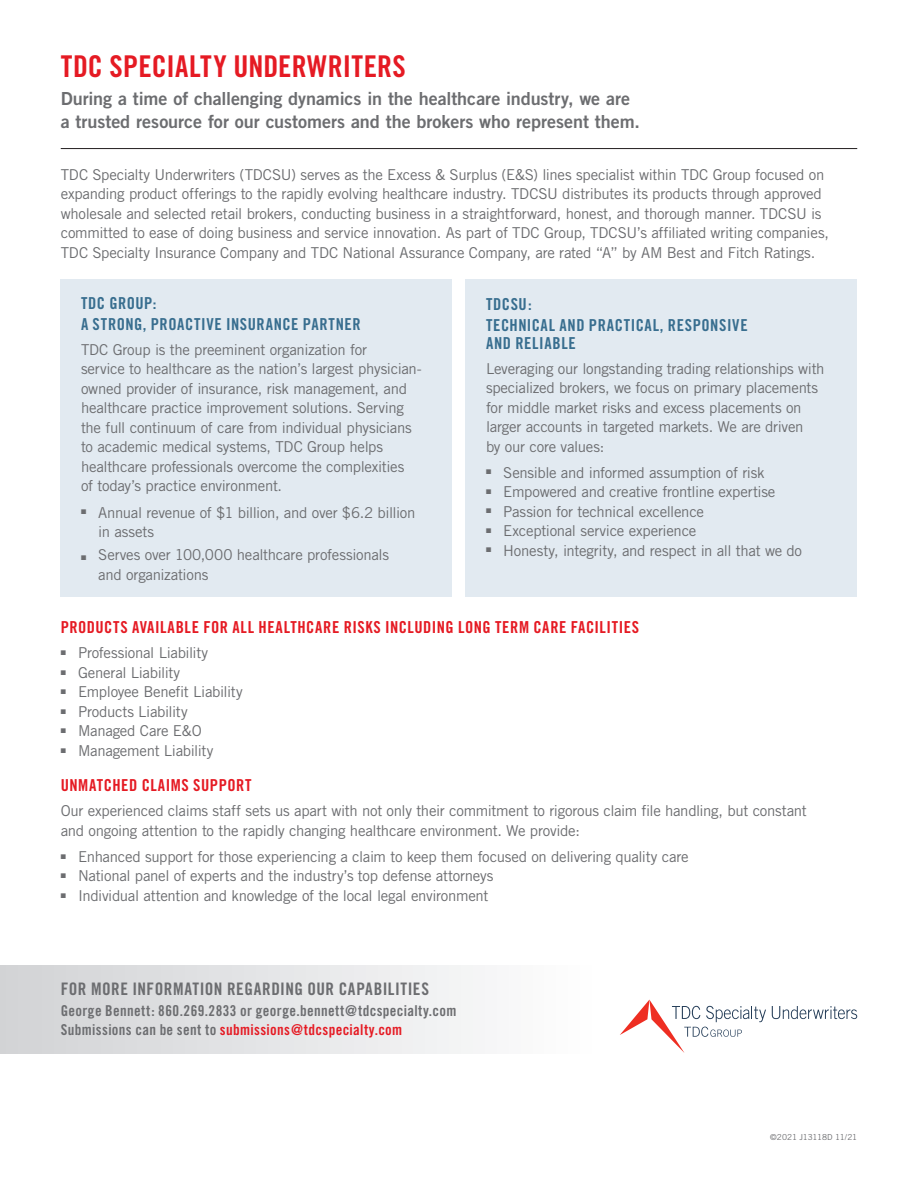
<style>
.page{position:relative;width:918px;height:1188px;background:#fff}
.page>*{position:absolute;margin:0;border:0;box-sizing:border-box;transform-origin:0 0}
.t1{font:30px "Trade Gothic Bold Cond Twenty";letter-spacing:.01em;color:#e51a23}
.t2{font:18px/22.5px "Trade Gothic Bold Two";letter-spacing:-.005em;color:#6c6d70}
.t3{font:17.25px "Trade Gothic Bold Cond Twenty";letter-spacing:.03em;color:#6c6d70}
.t4{font:16.5px/21px "Trade Gothic Bold Cond Twenty";letter-spacing:.035em;color:#386e8f}
.t5{font:16.5px "Trade Gothic Bold Cond Twenty";letter-spacing:.035em;color:#e51a23}
.t6{font:15px/19.5px "Trade Gothic";letter-spacing:-.02em;color:#6c6d70}
.t7{font:15px/19.5px "Trade Gothic Bold Cond Twenty";letter-spacing:.02em;color:#6c6d70}
.t8{font:8.25px "Trade Gothic";letter-spacing:-.03em;color:#6c6d70}
.s1{color:#e51a23}
</style>
<div class="page">
<div style="left:0;top:965px;width:594px;height:88px;background:linear-gradient(to right,#d1d2d5,#fefefe)"></div>
<div style="left:466px;top:280px;width:391px;height:317px;background:#e2eaf1"></div>
<div style="left:61px;top:280px;width:391px;height:317px;background:#e2eaf1"></div>
<hr style="left:61px;top:148px;width:796px;height:1px;background:#231f20">
<svg style="left:772px;top:1006px;width:85px;height:13px"></svg>
<svg style="left:620px;top:1000px;width:146px;height:53px"></svg>
<h1 class="t1" style="left:61px;top:48px;width:347px">TDC SPECIALTY UNDERWRITERS</h1>
<p class="t2" style="left:61px;top:87px;width:581px">During a time of challenging dynamics in the healthcare industry, we are a trusted resource for our customers and the brokers who represent them.</p>
<p class="t6" style="left:61px;top:164px;width:770px">TDC Specialty Underwriters (TDCSU) serves as the Excess &amp; Surplus (E&amp;S) lines specialist within TDC Group focused on expanding product offerings to the rapidly evolving healthcare industry. TDCSU distributes its products through approved wholesale and selected retail brokers, conducting business in a straightforward, honest, and thorough manner. TDCSU is committed to ease of doing business and service innovation. As part of TDC Group, TDCSU’s affiliated writing companies, TDC Specialty Insurance Company and TDC National Assurance Company, are rated “A” by AM Best and Fitch Ratings.</p>
<p class="t4" style="left:81px;top:292px;width:281px">TDC GROUP:<br>A STRONG, PROACTIVE INSURANCE PARTNER</p>
<p class="t6" style="left:81px;top:340px;width:342px">TDC Group is the preeminent organization for<br>service to healthcare as the nation’s largest physician&shy;owned provider of insurance, risk management, and healthcare practice improvement solutions. Serving the full continuum of care from individual physicians to academic medical systems, TDC Group helps healthcare professionals overcome the complexities<br>of today’s practice environment.</p>
<p class="t6" style="left:98px;top:502px;width:319px;text-indent:-17px">■ Annual revenue of $1 billion, and over $6.2 billion in assets</p>
<p class="t6" style="left:98px;top:545px;width:292px;text-indent:-17px">■ Serves over 100,000 healthcare professionals and organizations</p>
<p class="t4" style="left:486px;top:293px;width:263px">TDCSU:<br>TECHNICAL AND PRACTICAL, RESPONSIVE</p>
<p class="t4" style="left:486px;top:332px;width:91px">AND RELIABLE</p>
<p class="t6" style="left:486px;top:358px;width:340px">Leveraging our longstanding trading relationships with specialized brokers, we focus on primary placements for middle market risks and excess placements on larger accounts in targeted markets. We are driven<br>by our core values:</p>
<p class="t6" style="left:486px;top:463px;width:280px">■ Sensible and informed assumption of risk</p>
<p class="t6" style="left:486px;top:482px;width:291px">■ Empowered and creative frontline expertise</p>
<p class="t6" style="left:486px;top:502px;width:220px">■ Passion for technical excellence</p>
<p class="t6" style="left:486px;top:521px;width:212px">■ Exceptional service experience</p>
<p class="t6" style="left:486px;top:541px;width:318px">■ Honesty, integrity, and respect in all that we do</p>
<p class="t5" style="left:61px;top:617px;width:580px">PRODUCTS AVAILABLE FOR ALL HEALTHCARE RISKS INCLUDING LONG TERM CARE FACILITIES</p>
<p class="t6" style="left:61px;top:643px;width:149px">■ Professional Liability</p>
<p class="t6" style="left:61px;top:662px;width:121px">■ General Liability</p>
<p class="t6" style="left:61px;top:682px;width:183px">■ Employee Benefit Liability</p>
<p class="t6" style="left:61px;top:701px;width:128px">■ Products Liability</p>
<p class="t6" style="left:61px;top:721px;width:142px">■ Managed Care E&amp;O</p>
<p class="t6" style="left:61px;top:740px;width:154px">■ Management Liability</p>
<p class="t5" style="left:61px;top:775px;width:192px">UNMATCHED CLAIMS SUPPORT</p>
<p class="t6" style="left:61px;top:801px;width:748px">Our experienced claims staff sets us apart with not only their commitment to rigorous claim file handling, but constant and ongoing attention to the rapidly changing healthcare environment. We provide:</p>
<p class="t6" style="left:61px;top:847px;width:629px">■ Enhanced support for those experiencing a claim to keep them focused on delivering quality care</p>
<p class="t6" style="left:61px;top:866px;width:434px">■ National panel of experts and the industry’s top defense attorneys</p>
<p class="t6" style="left:61px;top:886px;width:429px">■ Individual attention and knowledge of the local legal environment</p>
<p class="t3" style="left:61px;top:978px;width:370px">FOR MORE INFORMATION REGARDING OUR CAPABILITIES</p>
<p class="t7" style="left:61px;top:1001px;width:397px">George Bennett: 860.269.2833 or george.bennett@tdcspecialty.com<br>Submissions can be sent to <span class="s1">submissions@tdcspecialty.com</span></p>
<p class="t8" style="left:770px;top:1132px;width:89px">©2021 J13118D 11/21</p>
</div>
